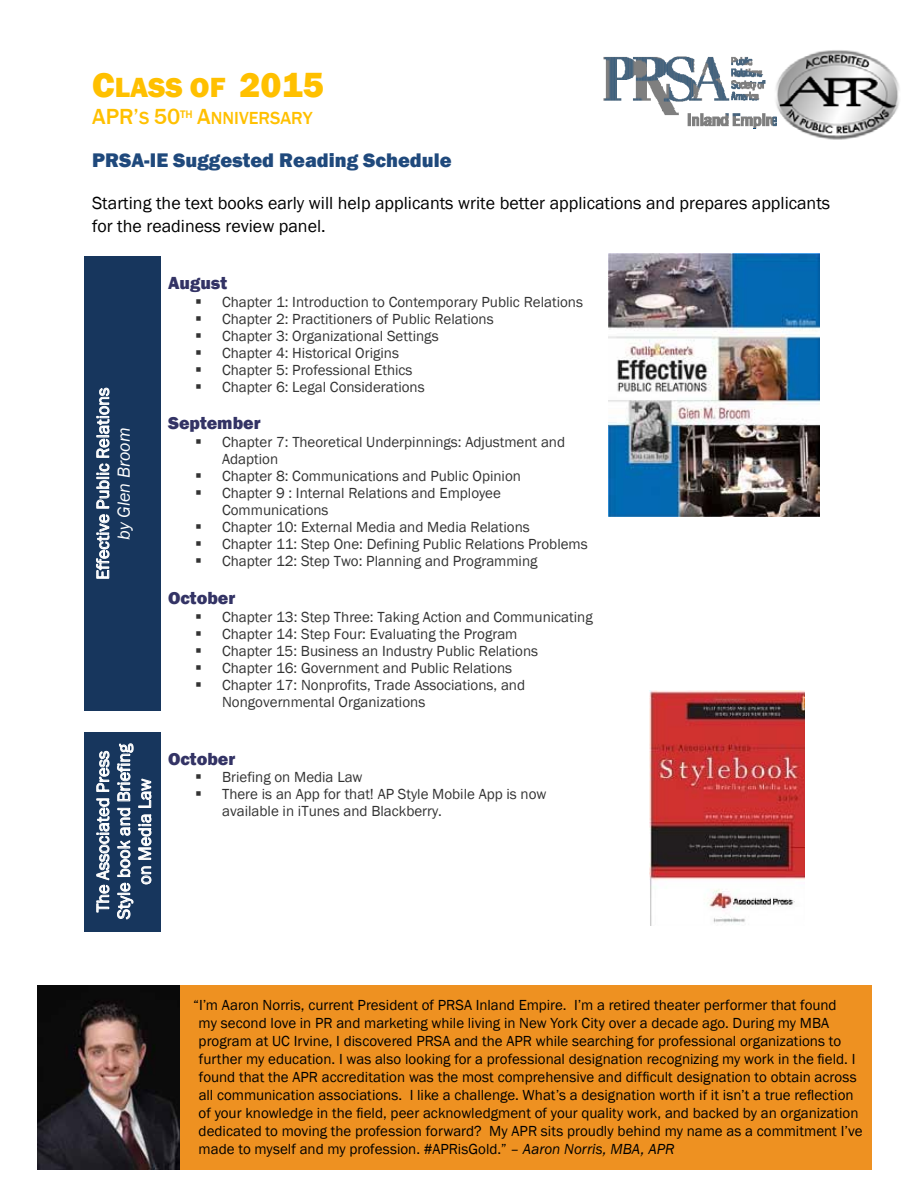
<style>
.page{position:relative;width:918px;height:1188px;background:#fff}
.page>*{position:absolute;margin:0;border:0;box-sizing:border-box;transform-origin:0 0}
.t1{font:800 28.5px "Franklin Gothic";color:#ffc000}
.t2{font:800 20.25px "Franklin Gothic";color:#1f497c}
.t3{font:18px/23.4px "Franklin Gothic";color:#000}
.t4{font:18px/21px "Franklin Gothic";color:#fff;text-align:center}
.t5{font:800 18px "Franklin Gothic";color:#333365}
.t6{font:500 18px "Franklin Gothic";color:#ffc000}
.t7{font:italic 18px "Franklin Gothic";color:#fff}
.t8{font:15px/17px "Franklin Gothic";color:#333}
.t9{font:15px/18px "Franklin Gothic";color:#000}
.s1{font-size:36px}
.s2{font-size:22.5px}
.s3{font-style:italic}
</style>
<div class="page">
<img style="left:777px;top:50px;width:123px;height:90px">
<img style="left:604px;top:57px;width:173px;height:72px">
<div style="left:84px;top:256px;width:76px;height:455px;background:#17365d"></div>
<svg style="left:96px;top:514px;width:13px;height:65px"></svg>
<svg style="left:96px;top:388px;width:13px;height:120px"></svg>
<div style="left:84px;top:732px;width:76px;height:200px;background:#17365d"></div>
<svg style="left:96px;top:798px;width:13px;height:115px"></svg>
<svg style="left:96px;top:751px;width:13px;height:41px"></svg>
<svg style="left:117px;top:743px;width:34px;height:177px"></svg>
<img style="left:609px;top:254px;width:211px;height:262px">
<img style="left:650px;top:690px;width:154px;height:236px">
<div style="left:55px;top:985px;width:817px;height:185px;background:#ee9121"></div>
<img style="left:38px;top:985px;width:142px;height:184px">
<h1 class="t1" style="left:92px;top:69px;width:233px"><span class="s1">C</span>LASS OF <span class="s1">2015</span></h1>
<p class="t6" style="left:92px;top:106px;width:222px"><span class="s2">APR’</span>S <span class="s2">50</span><sup>TH</sup> <span class="s2">A</span>NNIVERSARY</p>
<h2 class="t2" style="left:92px;top:147px;width:361px">PRSA-IE Suggested Reading Schedule</h2>
<p class="t3" style="left:92px;top:192px;width:740px">Starting the text books early will help applicants write better applications and prepares applicants for the readiness review panel.</p>
<p class="t4" style="left:93px;top:580px;width:194px;rotate:-90deg">Effective Public Relations</p>
<p class="t7" style="left:113px;top:540px;width:113px;rotate:-90deg">by Glen Broom</p>
<p class="t5" style="left:168px;top:271px;width:61px">August</p>
<p class="t8" style="left:195px;top:294px;width:389px">▪ Chapter 1: Introduction to Contemporary Public Relations</p>
<p class="t8" style="left:195px;top:311px;width:300px">▪ Chapter 2: Practitioners of Public Relations</p>
<p class="t8" style="left:195px;top:328px;width:245px">▪ Chapter 3: Organizational Settings</p>
<p class="t8" style="left:195px;top:345px;width:205px">▪ Chapter 4: Historical Origins</p>
<p class="t8" style="left:195px;top:362px;width:219px">▪ Chapter 5: Professional Ethics</p>
<p class="t8" style="left:195px;top:379px;width:231px">▪ Chapter 6: Legal Considerations</p>
<p class="t5" style="left:168px;top:412px;width:94px">September</p>
<p class="t8" style="left:222px;top:434px;width:345px;text-indent:-27px">▪ Chapter 7: Theoretical Underpinnings: Adjustment and<br>Adaption</p>
<p class="t8" style="left:195px;top:468px;width:327px">▪ Chapter 8: Communications and Public Opinion</p>
<p class="t8" style="left:222px;top:485px;width:280px;text-indent:-27px">▪ Chapter 9 : Internal Relations and Employee<br>Communications</p>
<p class="t8" style="left:195px;top:519px;width:336px">▪ Chapter 10: External Media and Media Relations</p>
<p class="t8" style="left:195px;top:536px;width:394px">▪ Chapter 11: Step One: Defining Public Relations Problems</p>
<p class="t8" style="left:195px;top:553px;width:344px">▪ Chapter 12: Step Two: Planning and Programming</p>
<p class="t5" style="left:168px;top:586px;width:69px">October</p>
<p class="t8" style="left:195px;top:608px;width:399px">▪ Chapter 13: Step Three: Taking Action and Communicating</p>
<p class="t8" style="left:195px;top:625px;width:324px">▪ Chapter 14: Step Four: Evaluating the Program</p>
<p class="t8" style="left:195px;top:643px;width:345px">▪ Chapter 15: Business an Industry Public Relations</p>
<p class="t8" style="left:195px;top:660px;width:319px">▪ Chapter 16: Government and Public Relations</p>
<p class="t8" style="left:222px;top:676px;width:305px;text-indent:-27px">▪ Chapter 17: Nonprofits, Trade Associations, and<br>Nongovernmental Organizations</p>
<p class="t4" style="left:93px;top:919px;width:177px;rotate:-90deg">The Associated Press<br>Style book and Briefing on Media Law</p>
<p class="t5" style="left:168px;top:747px;width:69px">October</p>
<p class="t8" style="left:195px;top:769px;width:169px">▪ Briefing on Media Law</p>
<p class="t8" style="left:222px;top:786px;width:326px;text-indent:-27px">▪ There is an App for that! AP Style Mobile App is now available in iTunes and Blackberry.</p>
<p class="t9" style="left:199px;top:996px;width:665px;text-indent:-5px">“I’m Aaron Norris, current President of PRSA Inland Empire. I’m a retired theater performer that found<br>my second love in PR and marketing while living in New York City over a decade ago. During my MBA program at UC Irvine, I discovered PRSA and the APR while searching for professional organizations to further my education. I was also looking for a professional designation recognizing my work in the field. I found that the APR accreditation was the most comprehensive and difficult designation to obtain across all communication associations. I like a challenge. What’s a designation worth if it isn’t a true reflection of your knowledge in the field, peer acknowledgment of your quality work, and backed by an organization dedicated to moving the profession forward? My APR sits proudly behind my name as a commitment I’ve made to myself and my profession. #APRisGold.” <span class="s3">– Aaron Norris, MBA, APR</span></p>
</div>
